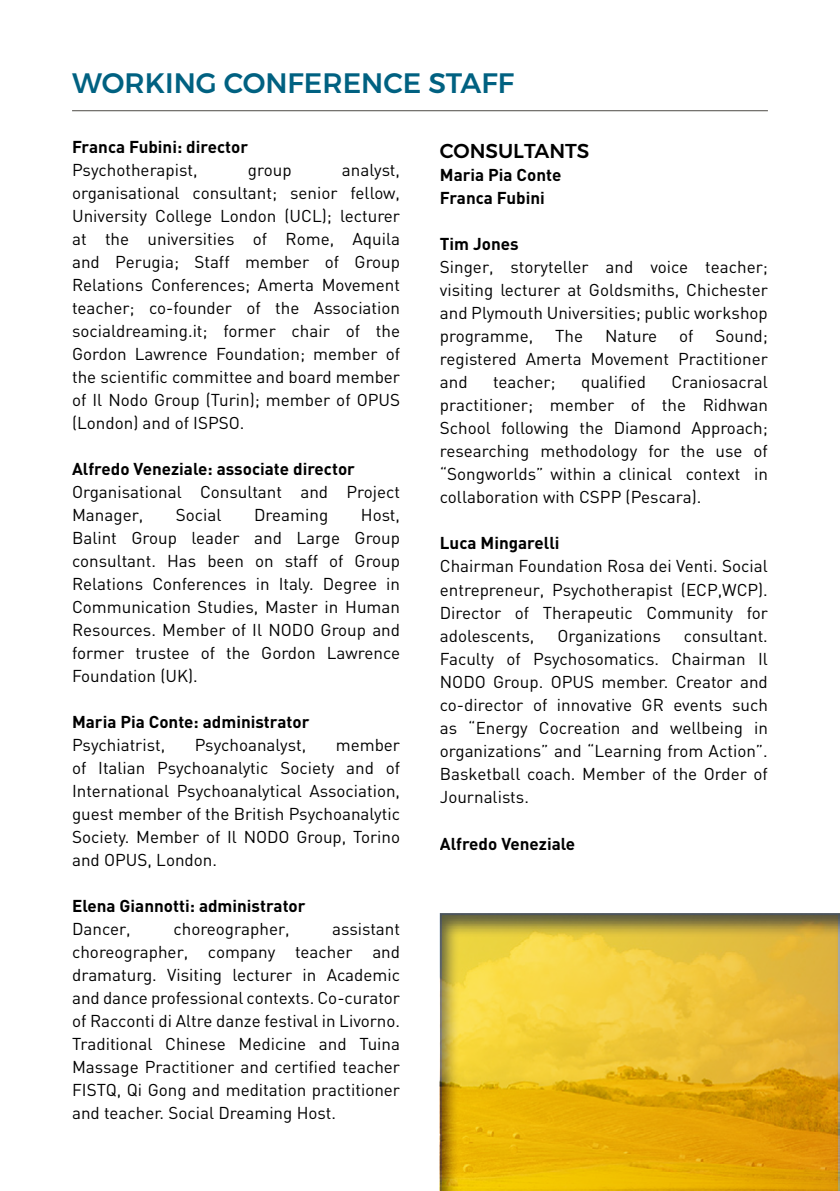
<style>
.page{position:relative;width:840px;height:1191px;background:#fff}
.page>*{position:absolute;margin:0;border:0;box-sizing:border-box;transform-origin:0 0}
.t1{font:500 28px "Montserrat";color:#006181}
.t2{font:500 20px "Montserrat";color:#000}
.t3{font:17px/23px "DIN";color:#000;text-align:justify}
.t4{font:700 17px/23px "DIN";color:#000}
</style>
<div class="page">
<hr style="left:72px;top:110px;width:695px;height:1px;background:#4d4b45">
<div style="left:0;top:899px;width:839px;height:292px;background:#000;opacity:.75"></div>
<h1 class="t1" style="left:72px;top:61px;width:443px">WORKING CONFERENCE STAFF</h1>
<p class="t4" style="left:72px;top:135px;width:177px">Franca Fubini: director</p>
<p class="t3" style="left:72px;top:158px;width:127px">Psychotherapist,</p>
<p class="t3" style="left:248px;top:158px;width:45px">group</p>
<p class="t3" style="left:72px;top:158px;width:329px;text-indent:270px">analyst, organisational consultant; senior fellow, University College London (UCL); lecturer at the universities of Rome, Aquila and Perugia; Staff member of Group Relations Conferences; Amerta Movement teacher; co-founder of the Association socialdreaming.it; former chair of the Gordon Lawrence Foundation; member of the scientific committee and board member of Il Nodo Group (Turin); member of OPUS (London) and of ISPSO.</p>
<p class="t4" style="left:72px;top:457px;width:284px">Alfredo Veneziale: associate director</p>
<p class="t3" style="left:72px;top:480px;width:329px">Organisational Consultant and Project<br>Manager,</p>
<p class="t3" style="left:176px;top:503px;width:47px">Social</p>
<p class="t3" style="left:254px;top:503px;width:75px">Dreaming</p>
<p class="t3" style="left:72px;top:503px;width:329px;text-indent:288px">Host, Balint Group leader and Large Group consultant. Has been on staff of Group Relations Conferences in Italy. Degree in Communication Studies, Master in Human Resources. Member of Il NODO Group and former trustee of the Gordon Lawrence Foundation (UK).</p>
<p class="t4" style="left:72px;top:710px;width:239px">Maria Pia Conte: administrator</p>
<p class="t3" style="left:72px;top:733px;width:95px">Psychiatrist,</p>
<p class="t3" style="left:195px;top:733px;width:113px">Psychoanalyst,</p>
<p class="t3" style="left:72px;top:733px;width:329px;text-indent:263px">member of Italian Psychoanalytic Society and of International Psychoanalytical Association, guest member of the British Psychoanalytic Society. Member of Il NODO Group, Torino and OPUS, London.</p>
<p class="t4" style="left:72px;top:894px;width:235px">Elena Giannotti: administrator</p>
<p class="t3" style="left:72px;top:917px;width:60px">Dancer,</p>
<p class="t3" style="left:173px;top:917px;width:118px">choreographer,</p>
<p class="t3" style="left:72px;top:917px;width:329px;text-indent:260px">assistant choreographer, company teacher and dramaturg. Visiting lecturer in Academic and dance professional contexts. Co-curator of Racconti di Altre danze festival in Livorno.<br>Traditional Chinese Medicine and Tuina Massage Practitioner and certified teacher FISTQ, Qi Gong and meditation practitioner and teacher. Social Dreaming Host.</p>
<p class="t2" style="left:439px;top:135px;width:151px">CONSULTANTS</p>
<p class="t4" style="left:439px;top:163px;width:123px">Maria Pia Conte<br>Franca Fubini</p>
<p class="t4" style="left:439px;top:232px;width:80px">Tim Jones</p>
<p class="t3" style="left:439px;top:255px;width:329px">Singer, storyteller and voice teacher; visiting lecturer at Goldsmiths, Chichester and Plymouth Universities; public workshop programme,</p>
<p class="t3" style="left:439px;top:324px;width:329px;text-indent:275px">Sound; registered Amerta Movement Practitioner and</p>
<p class="t3" style="left:555px;top:324px;width:29px">The</p>
<p class="t3" style="left:604px;top:324px;width:54px">Nature</p>
<p class="t3" style="left:678px;top:324px;width:16px">of</p>
<p class="t3" style="left:439px;top:370px;width:329px;text-indent:231px">Craniosacral practitioner; member of the Ridhwan School following the Diamond Approach; researching methodology for the use of “Songworlds” within a clinical context in collaboration with CSPP (Pescara).</p>
<p class="t4" style="left:439px;top:531px;width:121px">Luca Mingarelli</p>
<p class="t3" style="left:439px;top:554px;width:329px">Chairman Foundation Rosa dei Venti. Social entrepreneur, Psychotherapist (ECP,WCP).<br>Director of Therapeutic Community for adolescents,</p>
<p class="t3" style="left:493px;top:370px;width:64px">teacher;</p>
<p class="t3" style="left:580px;top:370px;width:66px">qualified</p>
<p class="t3" style="left:557px;top:623px;width:105px">Organizations</p>
<p class="t3" style="left:439px;top:623px;width:329px;text-indent:244px">consultant.<br>Faculty of Psychosomatics. Chairman Il NODO Group. OPUS member. Creator and co-director of innovative GR events such as “Energy Cocreation and wellbeing in organizations” and “Learning from Action”.<br>Basketball coach. Member of the Order of Journalists.</p>
<p class="t4" style="left:439px;top:831px;width:137px">Alfredo Veneziale</p>
</div>
